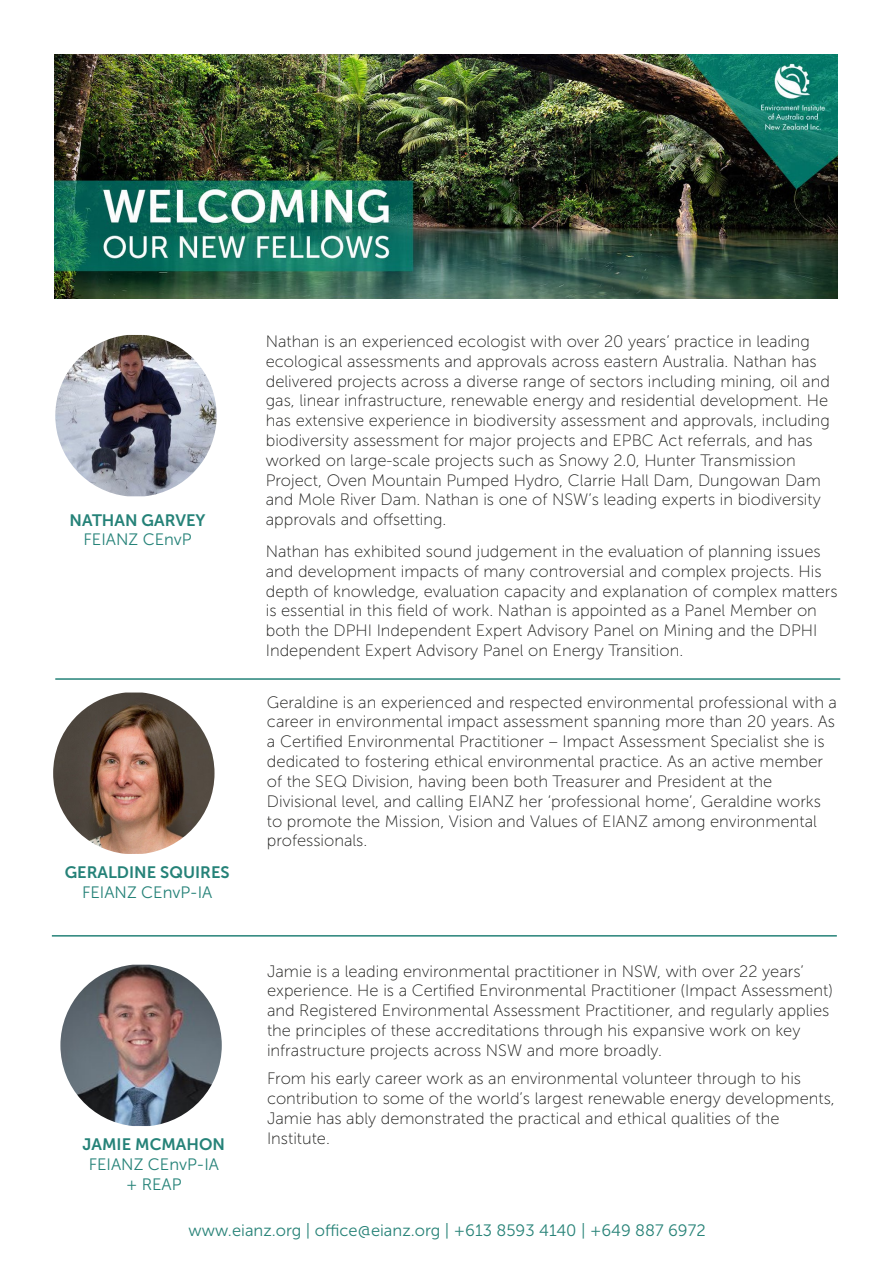
<style>
.page{position:relative;width:893px;height:1263px;background:#fff}
.page>*{position:absolute;margin:0;border:0;box-sizing:border-box;transform-origin:0 0}
.t1{font:16.5px/19.8px "Museo Sans 100";color:#1d1d1b}
.t2{font:16.5px "Museo Sans 300";color:#288378}
.t3{font:16.5px/19.8px "Museo Sans 300";color:#258278;text-align:center}
.t4{font:16.5px "Museo Sans 700";color:#258278}
</style>
<div class="page">
<hr style="left:55px;top:678px;width:785px;height:2px;background:#258278">
<img style="left:55px;top:54px;width:783px;height:244px">
<img style="left:55px;top:335px;width:162px;height:161px">
<img style="left:53px;top:692px;width:161px;height:162px">
<img style="left:60px;top:965px;width:162px;height:161px">
<hr style="left:52px;top:935px;width:785px;height:1px;background:#258278">
<p class="t4" style="left:70px;top:511px;width:137px">NATHAN GARVEY</p>
<p class="t3" style="left:83px;top:530px;width:110px">FEIANZ CEnvP</p>
<p class="t4" style="left:65px;top:863px;width:167px">GERALDINE SQUIRES</p>
<p class="t3" style="left:82px;top:882px;width:132px">FEIANZ CEnvP-IA</p>
<p class="t4" style="left:83px;top:1135px;width:144px">JAMIE MCMAHON</p>
<p class="t3" style="left:89px;top:1154px;width:132px">FEIANZ CEnvP-IA + REAP</p>
<p class="t1" style="left:266px;top:331px;width:566px">Nathan is an experienced ecologist with over 20 years’ practice in leading ecological assessments and approvals across eastern Australia. Nathan has delivered projects across a diverse range of sectors including mining, oil and gas, linear infrastructure, renewable energy and residential development. He has extensive experience in biodiversity assessment and approvals, including biodiversity assessment for major projects and EPBC Act referrals, and has worked on large-scale projects such as Snowy 2.0, Hunter Transmission Project, Oven Mountain Pumped Hydro, Clarrie Hall Dam, Dungowan Dam and Mole River Dam. Nathan is one of NSW’s leading experts in biodiversity approvals and offsetting.</p>
<p class="t1" style="left:266px;top:541px;width:573px">Nathan has exhibited sound judgement in the evaluation of planning issues and development impacts of many controversial and complex projects. His depth of knowledge, evaluation capacity and explanation of complex matters is essential in this field of work. Nathan is appointed as a Panel Member on both the DPHI Independent Expert Advisory Panel on Mining and the DPHI Independent Expert Advisory Panel on Energy Transition.</p>
<p class="t1" style="left:267px;top:692px;width:572px">Geraldine is an experienced and respected environmental professional with a career in environmental impact assessment spanning more than 20 years. As a Certified Environmental Practitioner – Impact Assessment Specialist she is dedicated to fostering ethical environmental practice. As an active member of the SEQ Division, having been both Treasurer and President at the Divisional level, and calling EIANZ her ‘professional home’, Geraldine works to promote the Mission, Vision and Values of EIANZ among environmental professionals.</p>
<p class="t1" style="left:267px;top:961px;width:567px">Jamie is a leading environmental practitioner in NSW, with over 22 years’ experience. He is a Certified Environmental Practitioner (Impact Assessment) and Registered Environmental Assessment Practitioner, and regularly applies the principles of these accreditations through his expansive work on key infrastructure projects across NSW and more broadly.</p>
<p class="t1" style="left:267px;top:1069px;width:569px">From his early career work as an environmental volunteer through to his contribution to some of the world’s largest renewable energy developments, Jamie has ably demonstrated the practical and ethical qualities of the Institute.</p>
<p class="t2" style="left:189px;top:1221px;width:519px">www.eianz.org | office@eianz.org | +613 8593 4140 | +649 887 6972</p>
</div>
